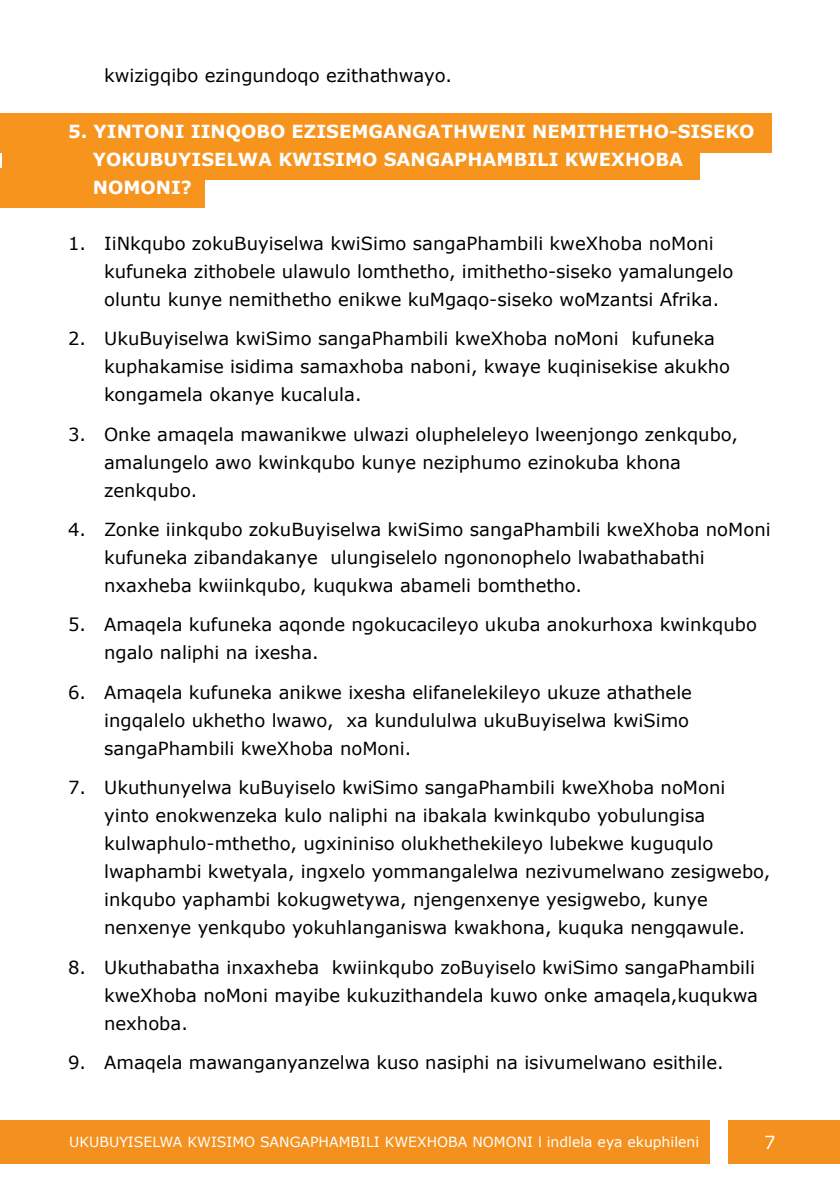
<style>
.page{position:relative;width:840px;height:1191px;background:#fff}
.page>*{position:absolute;margin:0;border:0;box-sizing:border-box;transform-origin:0 0}
.t1{font:18px/28px "Verdana";color:#000}
.t2{font:700 18px/28px "Verdana";color:#fff}
.t3{font:18px "Verdana";color:#fff}
.t4{font:14px "Verdana";color:#fff}
</style>
<div class="page">
<div style="left:727px;top:1120px;width:112px;height:43px;background:#f4901d"></div>
<div style="left:0;top:1120px;width:709px;height:43px;background:#f4901d"></div>
<div style="left:0;top:168px;width:204px;height:40px;background:#f7941e"></div>
<div style="left:2px;top:140px;width:696px;height:39px;background:#f7941e"></div>
<div style="left:0;top:113px;width:771px;height:39px;background:#f7941e"></div>
<p class="t1" style="left:104px;top:61px;width:349px">kwizigqibo ezingundoqo ezithathwayo.</p>
<p class="t2" style="left:93px;top:117px;width:663px;text-indent:-25px">5. YINTONI IINQOBO EZISEMGANGATHWENI NEMITHETHO-SISEKO<br>YOKUBUYISELWA KWISIMO SANGAPHAMBILI KWEXHOBA<br>NOMONI?</p>
<p class="t1" style="left:104px;top:229px;width:630px;text-indent:-36px">1. IiNkqubo zokuBuyiselwa kwiSimo sangaPhambili kweXhoba noMoni kufuneka zithobele ulawulo lomthetho, imithetho-siseko yamalungelo oluntu kunye nemithetho enikwe kuMgaqo-siseko woMzantsi Afrika.</p>
<p class="t1" style="left:104px;top:324px;width:627px;text-indent:-36px">2. UkuBuyiselwa kwiSimo sangaPhambili kweXhoba noMoni kufuneka kuphakamise isidima samaxhoba naboni, kwaye kuqinisekise akukho kongamela okanye kucalula.</p>
<p class="t1" style="left:104px;top:419px;width:635px;text-indent:-36px">3. Onke amaqela mawanikwe ulwazi olupheleleyo lweenjongo zenkqubo, amalungelo awo kwinkqubo kunye neziphumo ezinokuba khona zenkqubo.</p>
<p class="t1" style="left:104px;top:515px;width:667px;text-indent:-36px">4. Zonke iinkqubo zokuBuyiselwa kwiSimo sangaPhambili kweXhoba noMoni kufuneka zibandakanye ulungiselelo ngononophelo lwabathabathi nxaxheba kwiinkqubo, kuqukwa abameli bomthetho.</p>
<p class="t1" style="left:104px;top:610px;width:654px;text-indent:-36px">5. Amaqela kufuneka aqonde ngokucacileyo ukuba anokurhoxa kwinkqubo ngalo naliphi na ixesha.</p>
<p class="t1" style="left:104px;top:677px;width:589px;text-indent:-36px">6. Amaqela kufuneka anikwe ixesha elifanelekileyo ukuze athathele ingqalelo ukhetho lwawo, xa kundululwa ukuBuyiselwa kwiSimo sangaPhambili kweXhoba noMoni.</p>
<p class="t1" style="left:104px;top:773px;width:667px;text-indent:-36px">7. Ukuthunyelwa kuBuyiselo kwiSimo sangaPhambili kweXhoba noMoni yinto enokwenzeka kulo naliphi na ibakala kwinkqubo yobulungisa kulwaphulo-mthetho, ugxininiso olukhethekileyo lubekwe kuguqulo lwaphambi kwetyala, ingxelo yommangalelwa nezivumelwano zesigwebo, inkqubo yaphambi kokugwetywa, njengenxenye yesigwebo, kunye nenxenye yenkqubo yokuhlanganiswa kwakhona, kuquka nengqawule.</p>
<p class="t1" style="left:104px;top:952px;width:655px;text-indent:-36px">8. Ukuthabatha inxaxheba kwiinkqubo zoBuyiselo kwiSimo sangaPhambili kweXhoba noMoni mayibe kukuzithandela kuwo onke amaqela,kuqukwa nexhoba.</p>
<p class="t1" style="left:68px;top:1047px;width:656px">9. Amaqela mawanganyanzelwa kuso nasiphi na isivumelwano esithile.</p>
<p class="t4" style="left:69px;top:1133px;width:631px">UKUBUYISELWA KWISIMO SANGAPHAMBILI KWEXHOBA NOMONI l indlela eya ekuphileni</p>
<p class="t3" style="left:763px;top:1130px;width:13px">7</p>
</div>
